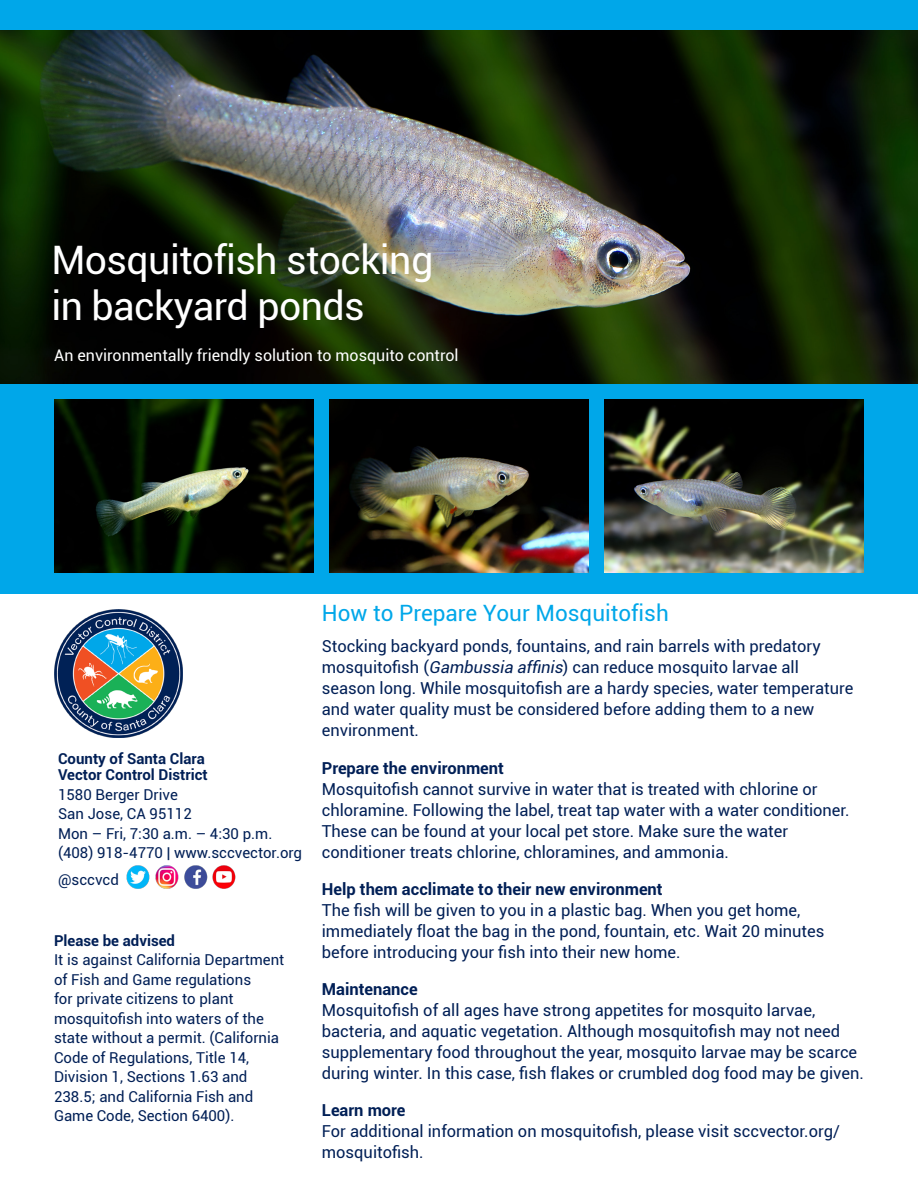
<style>
.page{position:relative;width:918px;height:1188px;background:#fff}
.page>*{position:absolute;margin:0;border:0;box-sizing:border-box;transform-origin:0 0}
.CSS_Main_Headline{font:39.3px/46.3px "Roboto";letter-spacing:-.015em;color:#fff}
.CSS_Subhead_Blue_L1{font:22.5px "Roboto";color:#00a7e9}
.CSS_Body_Text_Blue{font:16.5px/21px "Roboto";color:#001f56}
.CSS_Subhead_Blue_L2{font:700 16.5px "Roboto";color:#001f56}
.CSS_Main_Subhead{font:16.05px "Roboto";color:#fff}
.CSS_Sidebar_Body{font:15px/19.5px "Roboto";color:#001f56}
.CSS_Sidbar_Subhead{font:700 15px "Roboto";color:#001f56}
.s1{font-style:italic}
</style>
<div class="page">
<img style="left:0;top:29px;width:918px;height:356px">
<div style="left:0;top:385px;width:918px;height:209px;background:#00a7e9"></div>
<img style="left:54px;top:609px;width:128px;height:128px">
<img style="left:54px;top:399px;width:259px;height:173px">
<img style="left:329px;top:399px;width:260px;height:174px">
<img style="left:605px;top:399px;width:259px;height:174px">
<div style="left:0;top:0;width:918px;height:29px;background:#00a7e9"></div>
<img style="left:126px;top:865px;width:110px;height:24px">
<p class="CSS_Main_Headline" style="left:51px;top:235px;width:383px">Mosquitofish stocking in backyard ponds</p>
<p class="CSS_Main_Subhead" style="left:54px;top:345px;width:406px">An environmentally friendly solution to mosquito control</p>
<p class="CSS_Sidbar_Subhead" style="left:58px;top:748px;width:148px">County of Santa Clara</p>
<p class="CSS_Sidbar_Subhead" style="left:58px;top:764px;width:151px">Vector Control District</p>
<p class="CSS_Sidebar_Body" style="left:58px;top:784px;width:121px">1580 Berger Drive</p>
<p class="CSS_Sidebar_Body" style="left:58px;top:804px;width:135px">San Jose, CA 95112</p>
<p class="CSS_Sidebar_Body" style="left:58px;top:823px;width:216px">Mon – Fri, 7:30 a.m. – 4:30 p.m.</p>
<p class="CSS_Sidebar_Body" style="left:58px;top:843px;width:246px">(408) 918-4770 | www.sccvector.org</p>
<p class="CSS_Sidebar_Body" style="left:58px;top:869px;width:62px">@sccvcd</p>
<p class="CSS_Sidbar_Subhead" style="left:54px;top:930px;width:123px">Please be advised</p>
<p class="CSS_Sidebar_Body" style="left:54px;top:950px;width:232px">It is against California Department of Fish and Game regulations<br>for private citizens to plant mosquitofish into waters of the state without a permit. (California<br>Code of Regulations, Title 14,<br>Division 1, Sections 1.63 and<br>238.5; and California Fish and<br>Game Code, Section 6400).</p>
<p class="CSS_Subhead_Blue_L1" style="left:322px;top:597px;width:349px">How to Prepare Your Mosquitofish</p>
<p class="CSS_Body_Text_Blue" style="left:322px;top:635px;width:533px">Stocking backyard ponds, fountains, and rain barrels with predatory mosquitofish (<span class="s1">Gambussia affinis</span>) can reduce mosquito larvae all season long. While mosquitofish are a hardy species, water temperature and water quality must be considered before adding them to a new environment.</p>
<p class="CSS_Subhead_Blue_L2" style="left:322px;top:756px;width:184px">Prepare the environment</p>
<p class="CSS_Body_Text_Blue" style="left:322px;top:778px;width:529px">Mosquitofish cannot survive in water that is treated with chlorine or chloramine. Following the label, treat tap water with a water conditioner.<br>These can be found at your local pet store. Make sure the water conditioner treats chlorine, chloramines, and ammonia.</p>
<p class="CSS_Subhead_Blue_L2" style="left:322px;top:877px;width:342px">Help them acclimate to their new environment</p>
<p class="CSS_Body_Text_Blue" style="left:322px;top:899px;width:504px">The fish will be given to you in a plastic bag. When you get home, immediately float the bag in the pond, fountain, etc. Wait 20 minutes before introducing your fish into their new home.</p>
<p class="CSS_Subhead_Blue_L2" style="left:322px;top:978px;width:97px">Maintenance</p>
<p class="CSS_Body_Text_Blue" style="left:322px;top:999px;width:544px">Mosquitofish of all ages have strong appetites for mosquito larvae, bacteria, and aquatic vegetation. Although mosquitofish may not need supplementary food throughout the year, mosquito larvae may be scarce during winter. In this case, fish flakes or crumbled dog food may be given.</p>
<p class="CSS_Subhead_Blue_L2" style="left:322px;top:1099px;width:85px">Learn more</p>
<p class="CSS_Body_Text_Blue" style="left:322px;top:1120px;width:520px">For additional information on mosquitofish, please visit sccvector.org/ mosquitofish.</p>
</div>
